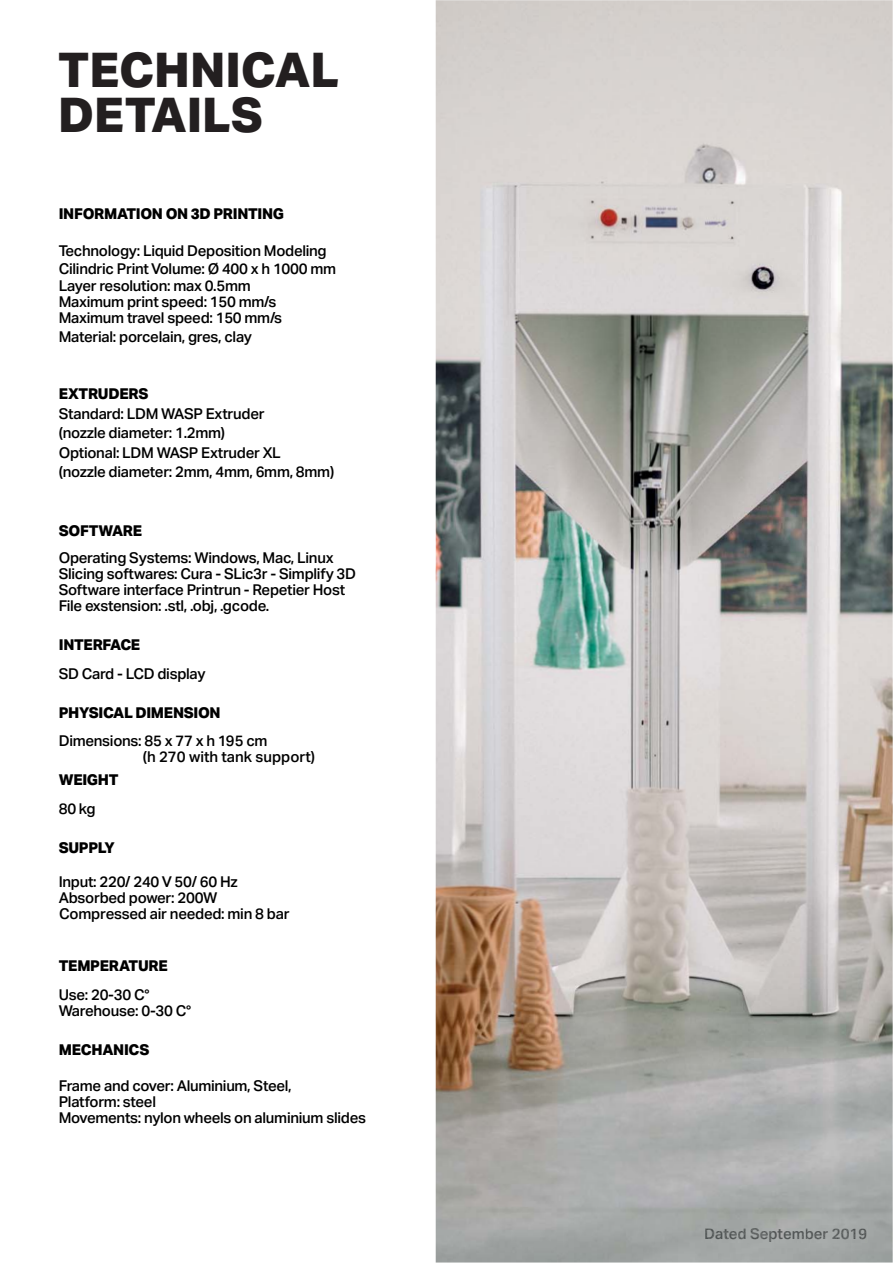
<style>
.page{position:relative;width:893px;height:1263px;background:#fff}
.page>*{position:absolute;margin:0;border:0;box-sizing:border-box;transform-origin:0 0}
.t1{font:800 48px/45px "Aktiv Grotesk";color:#231f20}
.t2{font:500 15px/16.2px "Aktiv Grotesk";letter-spacing:-.02em;color:#000}
.t3{font:800 15px "Aktiv Grotesk";letter-spacing:-.02em;color:#000}
.t4{font:500 15px "Aktiv Grotesk";color:#000}
.t5{font:500 15px "Aktiv Grotesk";color:#505353}
.s1{color:#4e5353}
.s2{color:#4d5150}
.s3{color:#4b504f}
.s4{color:#515454}
.s5{color:#535757}
.s6{color:#505454}
.s7{color:#525656}
</style>
<div class="page">
<img style="left:436px;top:0;width:457px;height:1263px">
<div style="left:705px;top:1228px;width:161px;height:14px;background:#a5a9a8"></div>
<h1 class="t1" style="left:58px;top:48px;width:282px">TECHNICAL<br>DETAILS</h1>
<p class="t3" style="left:59px;top:205px;width:227px">INFORMATION ON 3D PRINTING</p>
<p class="t2" style="left:59px;top:244px;width:279px;line-height:18px">Technology: Liquid Deposition Modeling<br>Cilindric Print Volume: Ø 400 x h 1000 mm</p>
<p class="t2" style="left:59px;top:279px;width:225px">Layer resolution: max 0.5mm<br>Maximum print speed: 150 mm/s<br>Maximum travel speed: 150 mm/s</p>
<p class="t2" style="left:59px;top:331px;width:195px">Material: porcelain, gres, clay</p>
<p class="t3" style="left:59px;top:385px;width:91px">EXTRUDERS</p>
<p class="t2" style="left:59px;top:405px;width:277px;line-height:19.5px">Standard: LDM WASP Extruder<br>(nozzle diameter: 1.2mm)<br>Optional: LDM WASP Extruder XL<br>(nozzle diameter: 2mm, 4mm, 6mm, 8mm)</p>
<p class="t3" style="left:59px;top:522px;width:85px">SOFTWARE</p>
<p class="t2" style="left:59px;top:551px;width:299px">Operating Systems: Windows, Mac, Linux Slicing softwares: Cura - SLic3r - Simplify 3D Software interface Printrun - Repetier Host File exstension: .stl, .obj, .gcode.</p>
<p class="t3" style="left:59px;top:636px;width:83px">INTERFACE</p>
<p class="t2" style="left:59px;top:667px;width:148px">SD Card - LCD display</p>
<p class="t3" style="left:59px;top:704px;width:163px">PHYSICAL DIMENSION</p>
<p class="t2" style="left:59px;top:734px;width:210px">Dimensions: 85 x 77 x h 195 cm</p>
<p class="t3" style="left:59px;top:771px;width:61px">WEIGHT</p>
<p class="t2" style="left:59px;top:802px;width:38px">80 kg</p>
<p class="t3" style="left:59px;top:839px;width:58px">SUPPLY</p>
<p class="t2" style="left:59px;top:875px;width:180px">Input: 220/ 240 V 50/ 60 Hz<br>Absorbed power: 200W</p>
<p class="t4" style="left:143px;top:752px;width:174px">(h 270 with tank support)</p>
<p class="t2" style="left:59px;top:907px;width:232px">Compressed air needed: min 8 bar</p>
<p class="t3" style="left:59px;top:957px;width:111px">TEMPERATURE</p>
<p class="t2" style="left:59px;top:988px;width:134px">Use: 20-30 C°<br>Warehouse: 0-30 C°</p>
<p class="t3" style="left:59px;top:1041px;width:92px">MECHANICS</p>
<p class="t2" style="left:59px;top:1079px;width:309px">Frame and cover: Aluminium, Steel,<br>Platform: steel<br>Movements: nylon wheels on aluminium slides</p>
<p class="t5" style="left:704px;top:1229px;width:164px"><span class="s1">Da</span><span class="s2">te</span><span class="s3">d</span> Se<span class="s4">pt</span><span class="s5">em</span><span class="s6">ber</span> <span class="s7">20</span>19</p>
</div>
